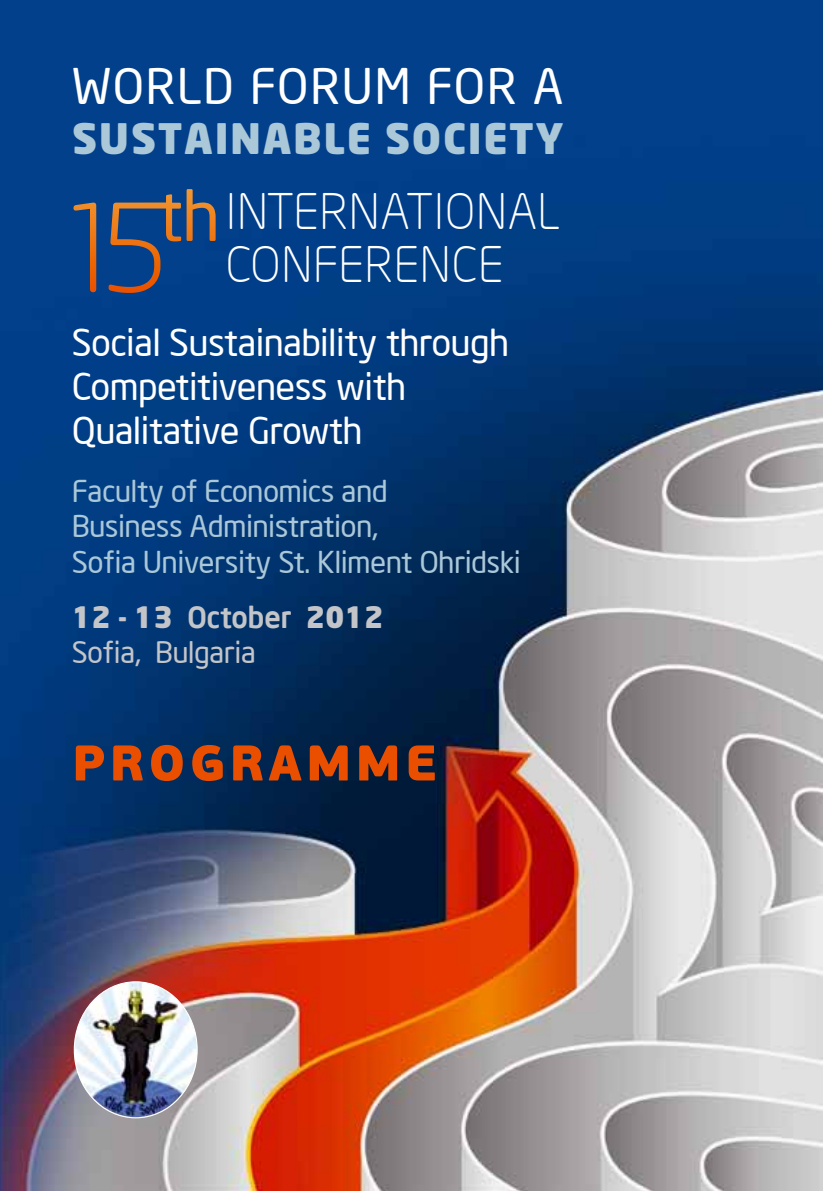
<style>
.page{position:relative;width:823px;height:1191px;background:#fff}
.page>*{position:absolute;margin:0;border:0;box-sizing:border-box;transform-origin:0 0}
.t1{font:900 50px "PF Beau Sans Pro";letter-spacing:.08em;color:#ea4f00}
.t2{font:48.2px "Neo Sans Intel";letter-spacing:.05em;color:#fff}
.t3{font:300 48px/53.8px "Neo Sans Intel";letter-spacing:.03em;color:#fff}
.t4{font:900 41.6px "Neo Sans";letter-spacing:.04em;color:#abc8d8}
.t5{font:36.6px/43.8px "Neo Sans Intel";color:#fff}
.t6{font:29.6px/35.6px "Neo Sans Intel";color:#abc8d8}
.t7{font:900 29.2px "Neo Sans";color:#c3c5c8}
.t8{font:29.2px "Neo Sans Intel";color:#c3c5c8}
.s1{font-family:"Neo Sans Intel";font-weight:500}
</style>
<div class="page">
<img style="left:0;top:0;width:822px;height:1191px">
<svg style="left:108px;top:189px;width:107px;height:104px;background:#314b73"></svg>
<img style="left:74px;top:981px;width:123px;height:136px">
<h2 class="t2" style="left:72px;top:57px;width:492px">WORLD FORUM FOR A</h2>
<h3 class="t4" style="left:72px;top:121px;width:493px">SUSTAINABLE SOCIETY</h3>
<h3 class="t3" style="left:226px;top:184px;width:335px">INTERNATIONAL<br>CONFERENCE</h3>
<p class="t5" style="left:72px;top:320px;width:438px">Social Sustainability through<br>Competitiveness with<br>Qualitative Growth</p>
<p class="t6" style="left:72px;top:472px;width:450px">Faculty of Economics and<br>Business Administration,<br>Sofia University St. Kliment Ohridski</p>
<p class="t7" style="left:72px;top:605px;width:313px">12 - 13 <span class="s1">October</span> 2012</p>
<p class="t8" style="left:72px;top:634px;width:185px">Sofia, Bulgaria</p>
<h1 class="t1" style="left:72px;top:730px;width:366px">PROGRAMME</h1>
</div>
